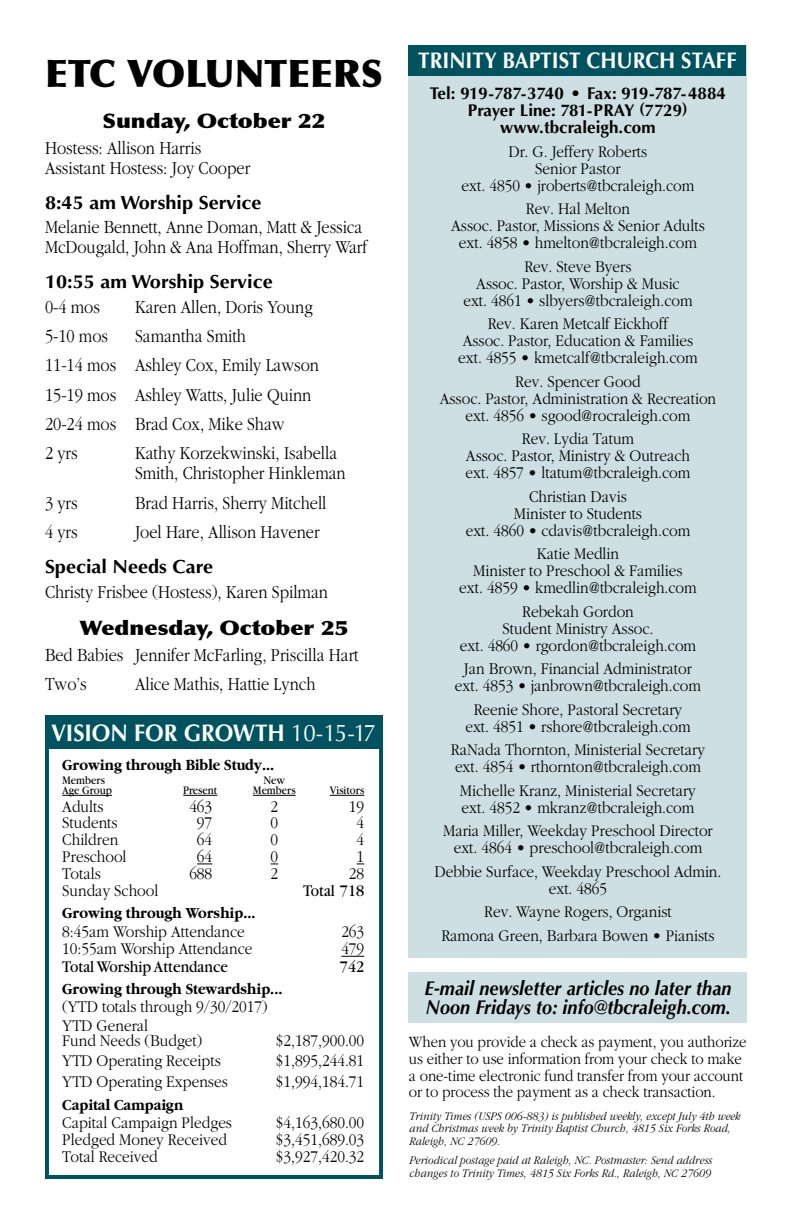
<style>
.page{position:relative;width:792px;height:1224px;background:#fff}
.page>*{position:absolute;margin:0;border:0;box-sizing:border-box;transform-origin:0 0}
.t1{font:900 38px "Optima";letter-spacing:.005em;color:#000}
.t2{font:700 24px "Optima";color:#fff;scale:.93 1}
.t3{font:700 22.6px "Optima";color:#fff;scale:.92 1}
.t4{font:italic 700 20px/19.2px "Optima";letter-spacing:.005em;color:#000;scale:.9 1}
.t5{font:900 20px "Optima";color:#000;scale:1.15 1}
.t6{font:300 19px/29.4px "Garamond";color:#000;scale:.86 1}
.t7{font:700 19px "Optima";color:#000;scale:1.05 1}
.t8{font:300 17px/17px "Garamond";color:#000;text-align:center;scale:.9 1}
.t9{font:700 17px/17px "Optima";letter-spacing:.005em;color:#000;text-align:center}
.t10{font:17px "Garamond";color:#000;scale:.9 1}
.t11{font:300 16.4px/16.6px "Garamond";letter-spacing:-.005em;color:#000;scale:.9 1}
.t12{font:700 16px "Garamond";color:#000;scale:.9 1}
.t13{font:italic 300 12px/12.6px "Garamond";letter-spacing:.005em;color:#000;scale:.9 1}
.t14{font:12px "Garamond";color:#000;scale:.9 1}
.s1{font-weight:400}
</style>
<div class="page">
<div style="left:409px;top:45px;width:338px;height:913px;background:#cddfe2"></div>
<div style="left:409px;top:972px;width:338px;height:50px;background:#cddfe2"></div>
<div style="left:409px;top:45px;width:337px;height:30px;background:#00535e"></div>
<div style="left:45px;top:715px;width:338px;height:464px;border:4px solid #00535e"></div>
<hr style="left:62px;top:795px;width:50px;height:1px;background:#000">
<hr style="left:183px;top:795px;width:34px;height:1px;background:#000">
<hr style="left:253px;top:795px;width:43px;height:1px;background:#000">
<hr style="left:330px;top:795px;width:34px;height:1px;background:#000">
<svg style="left:197px;top:864px;width:15px;height:1px"></svg>
<svg style="left:341px;top:956px;width:23px;height:1px"></svg>
<div style="left:45px;top:715px;width:337px;height:33px;background:#00535e"></div>
<h1 class="t1" style="left:45px;top:50px;width:339px">ETC VOLUNTEERS</h1>
<p class="t5" style="left:102px;top:109px;width:196px">Sunday, October 22</p>
<p class="t6" style="left:45px;top:138px;width:240px;line-height:20px">Hostess: Allison Harris<br>Assistant Hostess: Joy Cooper</p>
<p class="t7" style="left:45px;top:191px;width:208px">8:45 am Worship Service</p>
<p class="t6" style="left:45px;top:217px;width:377px;line-height:20px">Melanie Bennett, Anne Doman, Matt &amp; Jessica<br>McDougald, John &amp; Ana Hoffman, Sherry Warf</p>
<p class="t7" style="left:45px;top:271px;width:218px">10:55 am Worship Service</p>
<p class="t6" style="left:45px;top:292px;width:65px">0-4 mos</p>
<p class="t6" style="left:135px;top:292px;width:208px">Karen Allen, Doris Young</p>
<p class="t6" style="left:45px;top:321px;width:75px">5-10 mos</p>
<p class="t6" style="left:45px;top:321px;width:320px;text-indent:90px">Samantha Smith<br>11-14 mos Ashley Cox, Emily Lawson<br>15-19 mos Ashley Watts, Julie Quinn<br>20-24 mos Brad Cox, Mike Shaw<br>2 yrs</p>
<p class="t6" style="left:135px;top:444px;width:247px;line-height:20px">Kathy Korzekwinski, Isabella<br>Smith, Christopher Hinkleman</p>
<p class="t6" style="left:45px;top:488px;width:39px">3 yrs</p>
<p class="t6" style="left:135px;top:488px;width:224px">Brad Harris, Sherry Mitchell</p>
<p class="t6" style="left:45px;top:518px;width:39px">4 yrs</p>
<p class="t6" style="left:135px;top:518px;width:216px">Joel Hare, Allison Havener</p>
<p class="t7" style="left:45px;top:556px;width:162px">Special Needs Care</p>
<p class="t6" style="left:45px;top:577px;width:331px">Christy Frisbee (Hostess), Karen Spilman</p>
<p class="t5" style="left:80px;top:616px;width:235px">Wednesday, October 25</p>
<p class="t6" style="left:45px;top:640px;width:366px">Bed Babies Jennifer McFarling, Priscilla Hart<br>Two’s</p>
<p class="t6" style="left:135px;top:670px;width:211px">Alice Mathis, Hattie Lynch</p>
<h2 class="t2" style="left:51px;top:719px;width:351px">Vision for Growth <span class="s1">10-15-17</span></h2>
<p class="t12" style="left:62px;top:756px;width:237px">Growing through Bible Study...</p>
<p class="t14" style="left:62px;top:774px;width:49px">Members</p>
<p class="t14" style="left:263px;top:774px;width:26px">New</p>
<p class="t14" style="left:62px;top:784px;width:57px">Age Group</p>
<p class="t14" style="left:183px;top:784px;width:39px">Present</p>
<p class="t14" style="left:253px;top:784px;width:49px">Members</p>
<p class="t14" style="left:330px;top:784px;width:40px">Visitors</p>
<p class="t8" style="left:62px;top:798px;width:47px">Adults</p>
<p class="t8" style="left:189px;top:798px;width:27px">463</p>
<p class="t8" style="left:271px;top:798px;width:10px">2</p>
<p class="t8" style="left:349px;top:798px;width:18px">19</p>
<p class="t8" style="left:62px;top:815px;width:63px">Students</p>
<p class="t8" style="left:197px;top:815px;width:19px">97</p>
<p class="t8" style="left:271px;top:815px;width:10px">0</p>
<p class="t8" style="left:357px;top:815px;width:10px">4</p>
<p class="t8" style="left:62px;top:831px;width:64px">Children</p>
<p class="t8" style="left:197px;top:831px;width:19px">64</p>
<p class="t8" style="left:271px;top:831px;width:10px">0</p>
<p class="t8" style="left:357px;top:831px;width:10px">4</p>
<p class="t8" style="left:62px;top:848px;width:73px">Preschool</p>
<p class="t8" style="left:197px;top:848px;width:19px">64</p>
<p class="t8" style="left:271px;top:848px;width:10px">0</p>
<p class="t8" style="left:357px;top:848px;width:10px">1</p>
<p class="t8" style="left:62px;top:865px;width:44px">Totals</p>
<p class="t8" style="left:189px;top:865px;width:27px">688</p>
<p class="t8" style="left:271px;top:865px;width:10px">2</p>
<p class="t8" style="left:349px;top:865px;width:18px">28</p>
<p class="t8" style="left:62px;top:882px;width:108px">Sunday School</p>
<p class="t10" style="left:303px;top:881px;width:69px">Total 718</p>
<p class="t12" style="left:62px;top:904px;width:216px">Growing through Worship...</p>
<p class="t8" style="left:62px;top:923px;width:204px">8:45am Worship Attendance</p>
<p class="t8" style="left:341px;top:923px;width:27px">263</p>
<p class="t8" style="left:62px;top:941px;width:213px">10:55am Worship Attendance</p>
<p class="t8" style="left:341px;top:941px;width:27px">479</p>
<p class="t10" style="left:62px;top:958px;width:186px">Total Worship Attendance</p>
<p class="t10" style="left:340px;top:958px;width:29px">742</p>
<p class="t12" style="left:62px;top:980px;width:246px">Growing through Stewardship...</p>
<p class="t8" style="left:62px;top:997px;width:230px;line-height:19.4px;text-align:left">(YTD totals through 9/30/2017)<br>YTD General</p>
<p class="t8" style="left:62px;top:1032px;width:157px">Fund Needs (Budget)</p>
<p class="t8" style="left:276px;top:1032px;width:100px">$2,187,900.00</p>
<p class="t8" style="left:62px;top:1052px;width:178px">YTD Operating Receipts</p>
<p class="t8" style="left:276px;top:1052px;width:100px">$1,895,244.81</p>
<p class="t8" style="left:62px;top:1073px;width:185px">YTD Operating Expenses</p>
<p class="t8" style="left:276px;top:1073px;width:100px">$1,994,184.71</p>
<p class="t12" style="left:62px;top:1096px;width:136px">Capital Campaign</p>
<p class="t8" style="left:62px;top:1114px;width:190px">Capital Campaign Pledges</p>
<p class="t8" style="left:276px;top:1114px;width:100px">$4,163,680.00</p>
<p class="t8" style="left:62px;top:1131px;width:184px">Pledged Money Received</p>
<p class="t8" style="left:276px;top:1131px;width:100px">$3,451,689.03</p>
<p class="t8" style="left:62px;top:1148px;width:108px">Total Received</p>
<p class="t8" style="left:276px;top:1148px;width:100px">$3,927,420.32</p>
<h3 class="t3" style="left:418px;top:48px;width:348px">TRINITY BAPTIST CHURCH STAFF</h3>
<p class="t9" style="left:430px;top:85px;width:297px">Tel: 919-787-3740 • Fax: 919-787-4884<br>Prayer Line: 781-PRAY (7729) www.tbcraleigh.com</p>
<p class="t8" style="left:462px;top:143px;width:260px">Dr. G. Jeffery Roberts<br>Senior Pastor<br>ext. 4850 • jroberts@tbcraleigh.com</p>
<p class="t8" style="left:451px;top:201px;width:283px">Rev. Hal Melton<br>Assoc. Pastor, Missions &amp; Senior Adults ext. 4858 • hmelton@tbcraleigh.com</p>
<p class="t8" style="left:463px;top:258px;width:256px">Rev. Steve Byers<br>Assoc. Pastor, Worship &amp; Music ext. 4861 • slbyers@tbcraleigh.com</p>
<p class="t8" style="left:458px;top:316px;width:268px">Rev. Karen Metcalf Eickhoff<br>Assoc. Pastor, Education &amp; Families ext. 4855 • kmetcalf@tbcraleigh.com</p>
<p class="t8" style="left:440px;top:373px;width:309px">Rev. Spencer Good<br>Assoc. Pastor, Administration &amp; Recreation ext. 4856 • sgood@rocraleigh.com</p>
<p class="t8" style="left:466px;top:431px;width:251px">Rev. Lydia Tatum<br>Assoc. Pastor, Ministry &amp; Outreach ext. 4857 • ltatum@tbcraleigh.com</p>
<p class="t8" style="left:466px;top:488px;width:251px">Christian Davis<br>Minister to Students<br>ext. 4860 • cdavis@tbcraleigh.com</p>
<p class="t8" style="left:459px;top:546px;width:265px">Katie Medlin<br>Minister to Preschool &amp; Families ext. 4859 • kmedlin@tbcraleigh.com</p>
<p class="t8" style="left:460px;top:603px;width:264px">Rebekah Gordon<br>Student Ministry Assoc.<br>ext. 4860 • rgordon@tbcraleigh.com</p>
<p class="t8" style="left:455px;top:661px;width:275px">Jan Brown, Financial Administrator ext. 4853 • janbrown@tbcraleigh.com</p>
<p class="t8" style="left:465px;top:701px;width:252px">Reenie Shore, Pastoral Secretary ext. 4851 • rshore@tbcraleigh.com</p>
<p class="t8" style="left:451px;top:742px;width:284px;text-align:left">RaNada Thornton, Ministerial Secretary ext. 4854 • rthornton@tbcraleigh.com</p>
<p class="t8" style="left:460px;top:782px;width:264px;text-align:left">Michelle Kranz, Ministerial Secretary ext. 4852 • mkranz@tbcraleigh.com</p>
<p class="t8" style="left:443px;top:823px;width:301px">Maria Miller, Weekday Preschool Director ext. 4864 • preschool@tbcraleigh.com</p>
<p class="t8" style="left:434px;top:863px;width:321px">Debbie Surface, Weekday Preschool Admin. ext. 4865</p>
<p class="t8" style="left:441px;top:900px;width:305px;line-height:23.4px">Rev. Wayne Rogers, Organist<br>Ramona Green, Barbara Bowen • Pianists</p>
<p class="t4" style="left:424px;top:979px;width:343px">E-mail newsletter articles no later than<br>Noon Fridays to: info@tbcraleigh.com.</p>
<p class="t11" style="left:409px;top:1034px;width:377px">When you provide a check as payment, you authorize us either to use information from your check to make a one-time electronic fund transfer from your account or to process the payment as a check transaction.</p>
<p class="t13" style="left:409px;top:1110px;width:369px">Trinity Times (USPS 006-883) is published weekly, except July 4th week and Christmas week by Trinity Baptist Church, 4815 Six Forks Road,<br>Raleigh, NC 27609.</p>
<p class="t13" style="left:409px;top:1154px;width:338px">Periodical postage paid at Raleigh, NC. Postmaster: Send address changes to Trinity Times, 4815 Six Forks Rd., Raleigh, NC 27609</p>
</div>
